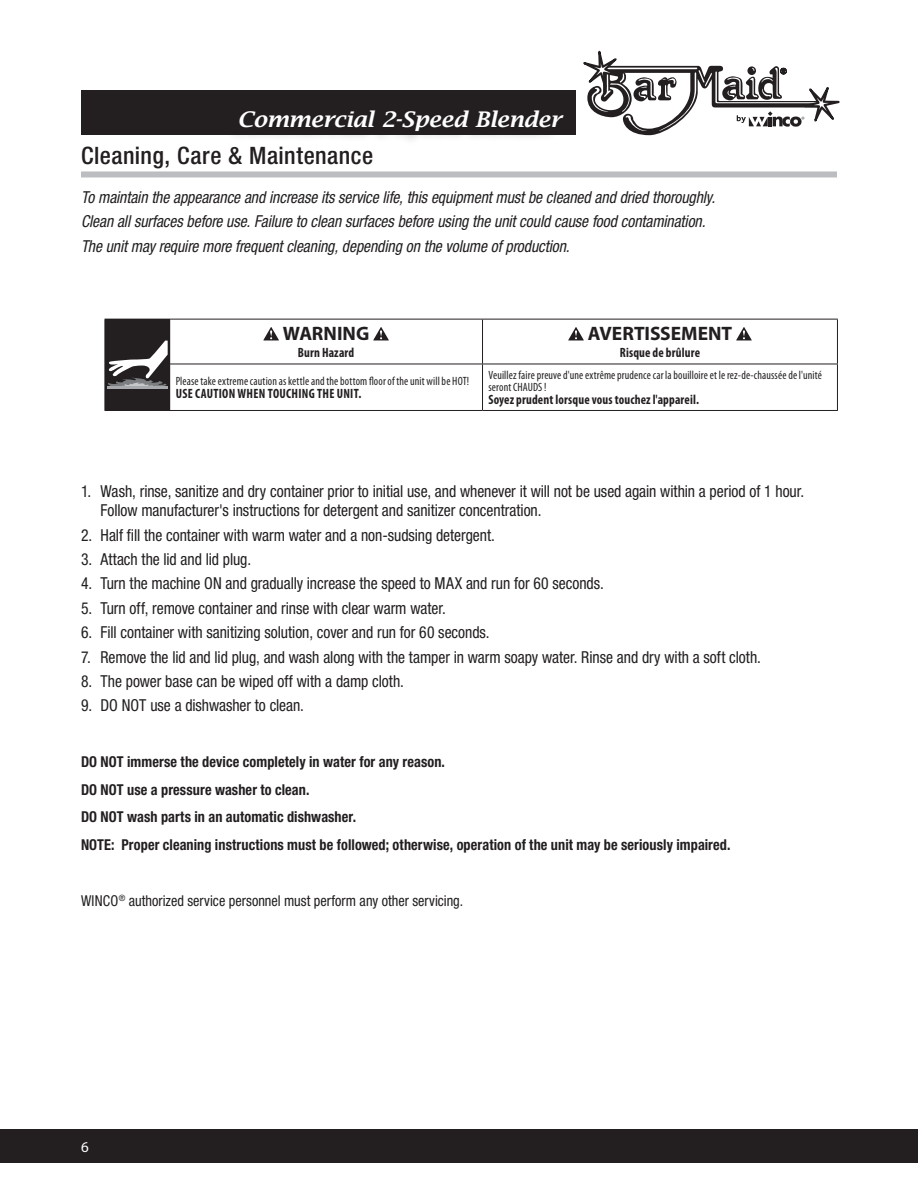
<style>
.page{position:relative;width:918px;height:1188px;background:#fff}
.page>*{position:absolute;margin:0;border:0;box-sizing:border-box;transform-origin:0 0}
.Column_Titles{font:500 condensed 24px "Helvetica Neue LT Pro";letter-spacing:.02em;color:#231f20}
.t1{font:italic 600 21.6px "Lucida Bright";letter-spacing:-.01em;color:#fff;scale:1.06 1}
.t2{font:700 19.5px "Myriad Pro";color:#231f20}
.t3{font:condensed 16.5px/19.5px "Helvetica Neue LT Pro";letter-spacing:-.005em;color:#231f20;scale:.95 1}
.Basic_Copy__Bold_Italic{font:italic condensed 16.5px "Helvetica Neue LT Pro";letter-spacing:-.005em;color:#231f20;scale:.95 1}
.Basic_Copy__Bold_Italic-2{font:700 condensed 15px "Helvetica Neue LT Pro";letter-spacing:.005em;color:#231f20;scale:.95 1}
.Basic_Copy__Bold_Italic-3{font:condensed 15px "Helvetica Neue LT Pro";color:#231f20;scale:.95 1}
.t4{font:15px "Myriad Pro";color:#fff}
.Warning_Box_Text_Bold{font:700 condensed 13.5px "Myriad Pro";letter-spacing:.02em;color:#231f20;scale:.95 1}
.Warning_Box_Text{font:700 condensed 13.5px "Myriad Pro";letter-spacing:.01em;color:#231f20;scale:.95 1}
.Warning_Box_Text-2{font:condensed 12px/12px "Myriad Pro";letter-spacing:.01em;color:#231f20;scale:.95 1}
</style>
<div class="page">
<div style="left:0;top:1129px;width:918px;height:34px;background:#231f20"></div>
<div style="left:81px;top:90px;width:495px;height:45px;background:#231f20"></div>
<svg style="left:583px;top:50px;width:257px;height:86px"></svg>
<div style="left:225px;top:109px;width:339px;height:37px;background:#231f20;opacity:.34"></div>
<div style="left:105px;top:319px;width:65px;height:91px;background:#231f20"></div>
<hr style="left:170px;top:319px;width:313px;height:1px;background:#231f20">
<hr style="left:483px;top:319px;width:355px;height:1px;background:#231f20">
<hr style="left:482px;top:319px;width:1px;height:45px;background:#231f20">
<hr style="left:837px;top:319px;width:1px;height:45px;background:#231f20">
<hr style="left:169px;top:364px;width:314px;height:1px;background:#231f20">
<hr style="left:483px;top:364px;width:355px;height:1px;background:#231f20">
<hr style="left:482px;top:364px;width:1px;height:46px;background:#231f20">
<hr style="left:837px;top:364px;width:1px;height:46px;background:#231f20">
<hr style="left:105px;top:410px;width:65px;height:1px;background:#231f20">
<hr style="left:170px;top:410px;width:313px;height:1px;background:#231f20">
<hr style="left:483px;top:410px;width:355px;height:1px;background:#231f20">
<hr style="left:107px;top:386px;width:61px;height:3px;background:#a8a9ad">
<svg style="left:108px;top:341px;width:60px;height:45px"></svg>
<svg style="left:263px;top:327px;width:16px;height:13px"></svg>
<svg style="left:373px;top:327px;width:16px;height:13px"></svg>
<svg style="left:568px;top:327px;width:16px;height:13px"></svg>
<svg style="left:736px;top:327px;width:16px;height:13px"></svg>
<div style="left:81px;top:171px;width:756px;height:6px;background:#bcbdc0"></div>
<h2 class="t1" style="left:237px;top:107px;width:307px">Commercial 2-Speed Blender</h2>
<p class="Column_Titles" style="left:81px;top:142px;width:294px">Cleaning, Care &amp; Maintenance</p>
<p class="Basic_Copy__Bold_Italic" style="left:81px;top:187px;width:669px">To maintain the appearance and increase its service life, this equipment must be cleaned and dried thoroughly.</p>
<p class="Basic_Copy__Bold_Italic" style="left:81px;top:212px;width:659px">Clean all surfaces before use. Failure to clean surfaces before using the unit could cause food contamination.</p>
<p class="Basic_Copy__Bold_Italic" style="left:81px;top:237px;width:516px">The unit may require more frequent cleaning, depending on the volume of production.</p>
<p class="t2" style="left:283px;top:321px;width:88px">WARNING</p>
<p class="Warning_Box_Text_Bold" style="left:298px;top:345px;width:61px">Burn Hazard</p>
<p class="Warning_Box_Text-2" style="left:176px;top:375px;width:311px">Please take extreme caution as kettle and the bottom floor of the unit will be HOT!</p>
<p class="Warning_Box_Text_Bold" style="left:176px;top:387px;width:197px">USE CAUTION WHEN TOUCHING THE UNIT.</p>
<p class="t2" style="left:588px;top:321px;width:146px">AVERTISSEMENT</p>
<p class="Warning_Box_Text_Bold" style="left:620px;top:345px;width:86px">Risque de brûlure</p>
<p class="Warning_Box_Text-2" style="left:489px;top:369px;width:352px">Veuillez faire preuve d'une extrême prudence car la bouilloire et le rez-de-chaussée de l'unité seront CHAUDS !</p>
<p class="Warning_Box_Text" style="left:489px;top:393px;width:223px">Soyez prudent lorsque vous touchez l'appareil.</p>
<p class="t3" style="left:100px;top:481px;width:742px;text-indent:-20px">1. Wash, rinse, sanitize and dry container prior to initial use, and whenever it will not be used again within a period of 1 hour.<br>Follow manufacturer's instructions for detergent and sanitizer concentration.</p>
<p class="t3" style="left:81px;top:525px;width:437px">2. Half fill the container with warm water and a non-sudsing detergent.</p>
<p class="t3" style="left:81px;top:549px;width:181px">3. Attach the lid and lid plug.</p>
<p class="t3" style="left:81px;top:574px;width:552px">4. Turn the machine ON and gradually increase the speed to MAX and run for 60 seconds.</p>
<p class="t3" style="left:81px;top:598px;width:386px">5. Turn off, remove container and rinse with clear warm water.</p>
<p class="t3" style="left:81px;top:622px;width:432px">6. Fill container with sanitizing solution, cover and run for 60 seconds.</p>
<p class="t3" style="left:81px;top:647px;width:717px">7. Remove the lid and lid plug, and wash along with the tamper in warm soapy water. Rinse and dry with a soft cloth.</p>
<p class="t3" style="left:81px;top:671px;width:341px">8. The power base can be wiped off with a damp cloth.</p>
<p class="t3" style="left:81px;top:696px;width:236px">9. DO NOT use a dishwasher to clean.</p>
<p class="Basic_Copy__Bold_Italic-2" style="left:81px;top:752px;width:385px">DO NOT immerse the device completely in water for any reason.</p>
<p class="Basic_Copy__Bold_Italic-2" style="left:81px;top:780px;width:242px">DO NOT use a pressure washer to clean.</p>
<p class="Basic_Copy__Bold_Italic-2" style="left:81px;top:808px;width:291px">DO NOT wash parts in an automatic dishwasher.</p>
<p class="Basic_Copy__Bold_Italic-2" style="left:81px;top:836px;width:685px">NOTE: Proper cleaning instructions must be followed; otherwise, operation of the unit may be seriously impaired.</p>
<p class="Basic_Copy__Bold_Italic-3" style="left:81px;top:892px;width:404px">WINCO<sup>®</sup> authorized service personnel must perform any other servicing.</p>
<p class="t4" style="left:81px;top:1137px;width:9px">6</p>
</div>
